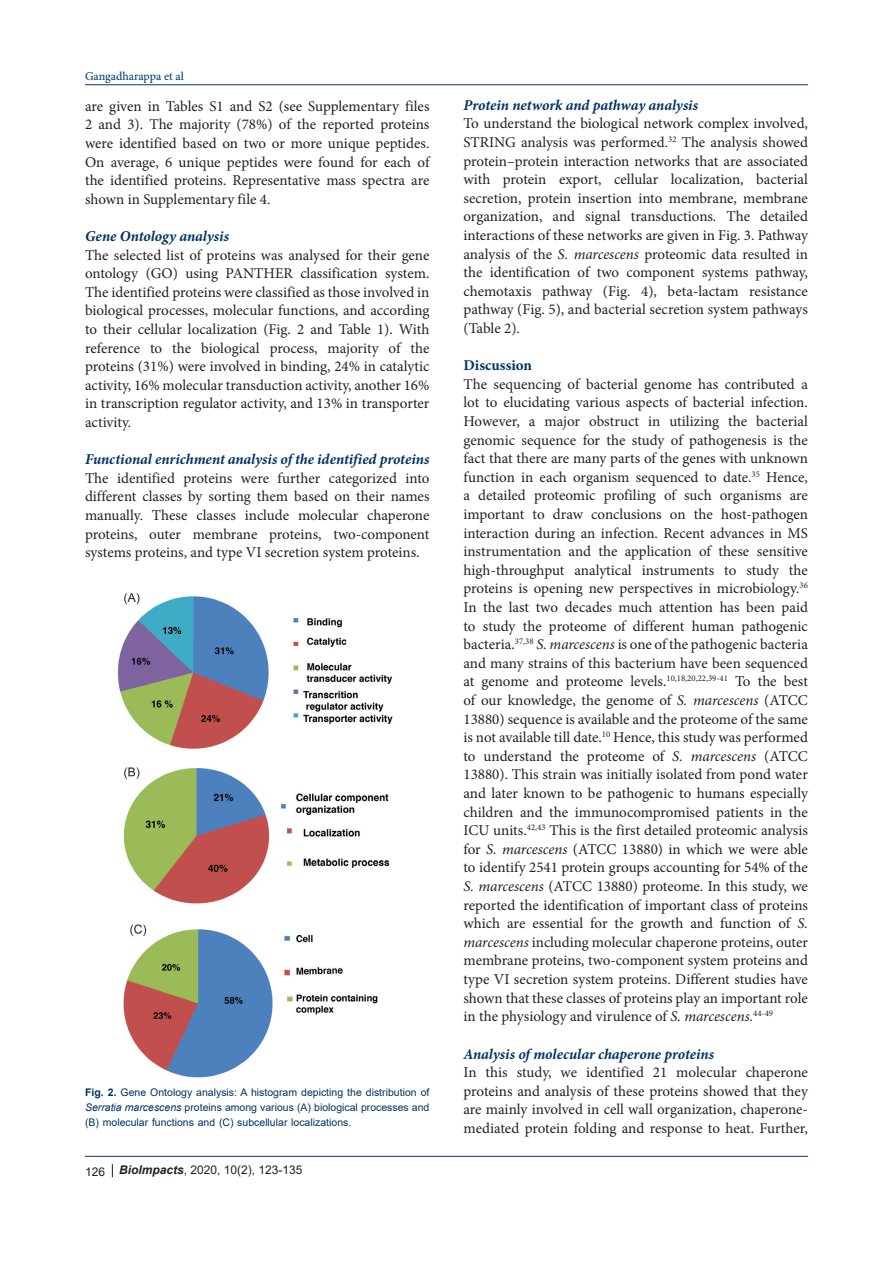
<style>
.page{position:relative;width:893px;height:1263px;background:#fff}
.page>*{position:absolute;margin:0;border:0;box-sizing:border-box;transform-origin:0 0}
.Normal__Web{font:15px/18.6px "Minion Pro";color:#231f20;text-align:justify}
.t1{font:italic 700 15px "Minion Pro";letter-spacing:-.005em;color:#003264}
.t2{font:700 15px "Minion Pro";color:#003264}
.t3{font:12px "Arial";color:#231f20}
.t4{font:12px "Minion Pro";color:#003466}
.t5{font:10.5px/15px "Arial";color:#003264;text-align:justify}
.s1{font-weight:700}
.s2{font-style:italic}
.s3{font-weight:700;font-style:italic}
</style>
<div class="page">
<hr style="left:85px;top:84px;width:723px;height:1px;background:#053278">
<hr style="left:85px;top:1156px;width:723px;height:1px;background:#053278">
<svg style="left:112px;top:1164px;width:1px;height:13px"></svg>
<img style="left:117px;top:593px;width:275px;height:485px">
<p class="t4" style="left:85px;top:68px;width:100px">Gangadharappa et al</p>
<p class="Normal__Web" style="left:85px;top:97px;width:346px">are given in Tables S1 and S2 (see Supplementary files 2 and 3). The majority (78%) of the reported proteins were identified based on two or more unique peptides.<br>On average, 6 unique peptides were found for each of the identified proteins. Representative mass spectra are shown in Supplementary file 4.</p>
<p class="t1" style="left:85px;top:226px;width:146px">Gene Ontology analysis</p>
<p class="Normal__Web" style="left:85px;top:246px;width:346px">The selected list of proteins was analysed for their gene ontology (GO) using PANTHER classification system.<br>The identified proteins were classified as those involved in biological processes, molecular functions, and according to their cellular localization (Fig. 2 and Table 1). With reference to the biological process, majority of the proteins (31%) were involved in binding, 24% in catalytic activity, 16% molecular transduction activity, another 16% in transcription regulator activity, and 13% in transporter activity.</p>
<p class="t1" style="left:85px;top:449px;width:346px">Functional enrichment analysis of the identified proteins</p>
<p class="Normal__Web" style="left:85px;top:469px;width:346px">The identified proteins were further categorized into different classes by sorting them based on their names manually. These classes include molecular chaperone proteins, outer membrane proteins, two-component systems proteins, and type VI secretion system proteins.</p>
<p class="t5" style="left:85px;top:1085px;width:346px"><span class="s1">Fig. 2.</span> Gene Ontology analysis: A histogram depicting the distribution of <span class="s2">Serratia marcescens</span> proteins among various (A) biological processes and (B) molecular functions and (C) subcellular localizations.</p>
<p class="t3" style="left:85px;top:1162px;width:219px">126 <span class="s3">BioImpacts</span>, 2020, 10(2), 123-135</p>
<p class="t1" style="left:463px;top:94px;width:236px">Protein network and pathway analysis</p>
<p class="Normal__Web" style="left:463px;top:114px;width:346px">To understand the biological network complex involved, STRING analysis was performed.<sup>32</sup> The analysis showed protein–protein interaction networks that are associated with protein export, cellular localization, bacterial secretion, protein insertion into membrane, membrane organization, and signal transductions. The detailed interactions of these networks are given in Fig. 3. Pathway analysis of the <span class="s2">S. marcescens</span> proteomic data resulted in the identification of two component systems pathway, chemotaxis pathway (Fig. 4), beta-lactam resistance pathway (Fig. 5), and bacterial secretion system pathways (Table 2).</p>
<p class="t2" style="left:463px;top:355px;width:70px">Discussion</p>
<p class="Normal__Web" style="left:463px;top:375px;width:346px">The sequencing of bacterial genome has contributed a lot to elucidating various aspects of bacterial infection.<br>However, a major obstruct in utilizing the bacterial genomic sequence for the study of pathogenesis is the fact that there are many parts of the genes with unknown function in each organism sequenced to date.<sup>35</sup> Hence, a detailed proteomic profiling of such organisms are important to draw conclusions on the host-pathogen interaction during an infection. Recent advances in MS instrumentation and the application of these sensitive high-throughput analytical instruments to study the proteins is opening new perspectives in microbiology.<sup>36<br></sup>In the last two decades much attention has been paid to study the proteome of different human pathogenic bacteria.<sup>37,38</sup> <span class="s2">S. marcescens</span> is one of the pathogenic bacteria and many strains of this bacterium have been sequenced at genome and proteome levels.<sup>10,18,20,22,39-41</sup> To the best of our knowledge, the genome of <span class="s2">S. marcescens</span> (ATCC 13880) sequence is available and the proteome of the same is not available till date.<sup>10</sup> Hence, this study was performed to understand the proteome of <span class="s2">S. marcescens</span> (ATCC 13880). This strain was initially isolated from pond water and later known to be pathogenic to humans especially children and the immunocompromised patients in the ICU units.<sup>42,43</sup> This is the first detailed proteomic analysis for <span class="s2">S. marcescens</span> (ATCC 13880) in which we were able to identify 2541 protein groups accounting for 54% of the <span class="s2">S. marcescens</span> (ATCC 13880) proteome. In this study, we reported the identification of important class of proteins which are essential for the growth and function of <span class="s2">S. marcescens</span> including molecular chaperone proteins, outer membrane proteins, two-component system proteins and type VI secretion system proteins. Different studies have shown that these classes of proteins play an important role in the physiology and virulence of <span class="s2">S. marcescens.</span><sup>44-49</sup></p>
<p class="t1" style="left:463px;top:1043px;width:252px">Analysis of molecular chaperone proteins</p>
<p class="Normal__Web" style="left:463px;top:1063px;width:346px">In this study, we identified 21 molecular chaperone proteins and analysis of these proteins showed that they are mainly involved in cell wall organization, chaperone&shy;mediated protein folding and response to heat. Further,</p>
</div>
